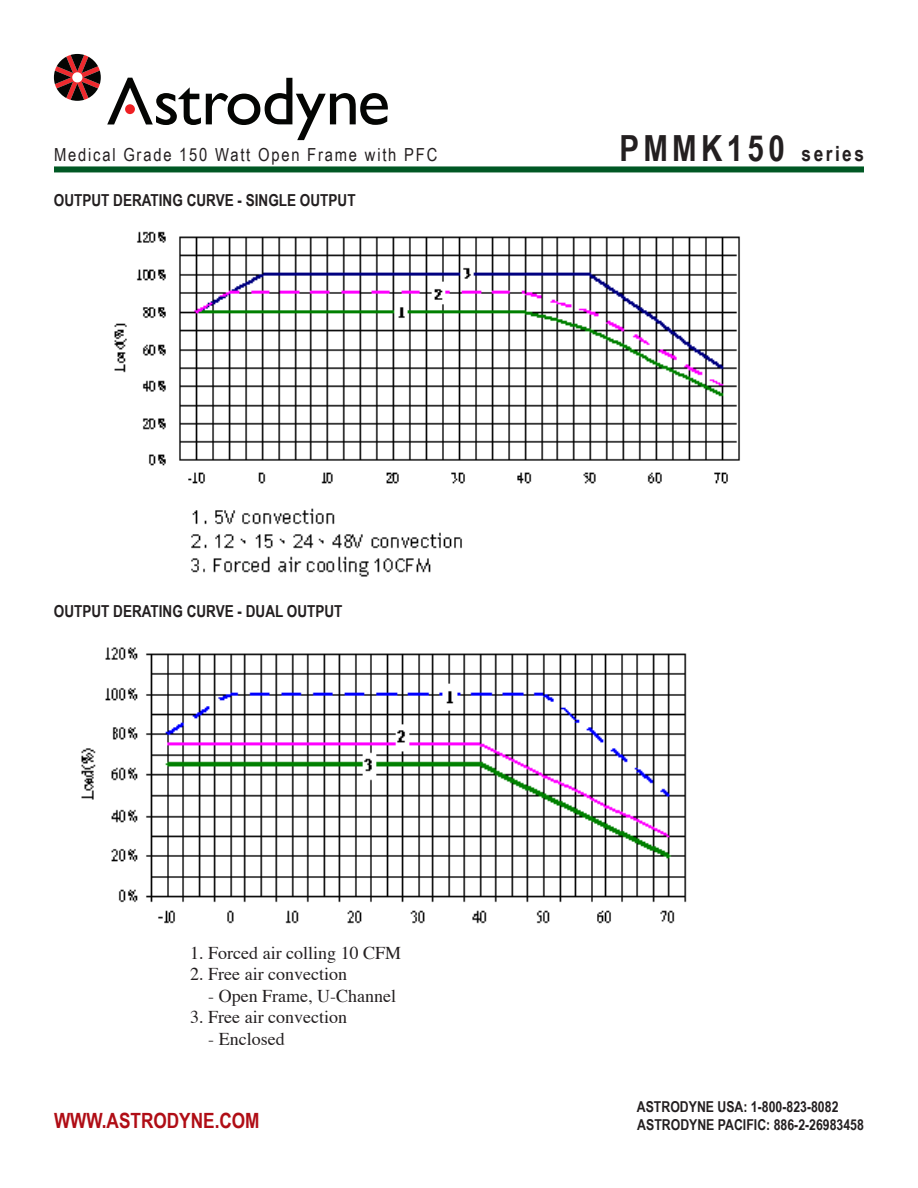
<style>
.page{position:relative;width:918px;height:1188px;background:#fff}
.page>*{position:absolute;margin:0;border:0;box-sizing:border-box;transform-origin:0 0}
.t1{font:700 36px "Arial Narrow";letter-spacing:.12em;color:#231f20}
.t2{font:700 21px "Arial Narrow";color:#b00d15}
.t3{font:18px "Times";color:#231f20}
.t4{font:18px "Arial Narrow";letter-spacing:.1em;color:#231f20}
.Black_Subheading{font:700 16.5px "Arial Narrow";color:#231f20}
.t5{font:700 15px/18px "Arial Narrow";color:#231f20}
.s1{font-size:21px}
</style>
<div class="page">
<div style="left:54px;top:166px;width:810px;height:6px;background:#005824"></div>
<svg style="left:54px;top:54px;width:47px;height:47px"></svg>
<svg style="left:107px;top:78px;width:281px;height:62px"></svg>
<img style="left:114px;top:231px;width:626px;height:346px">
<img style="left:81px;top:647px;width:606px;height:277px">
<p class="t4" style="left:54px;top:145px;width:385px">Medical Grade 150 Watt Open Frame with PFC</p>
<p class="Black_Subheading" style="left:54px;top:191px;width:210px">OUTPUT DERATING CURVE - SINGLE</p>
<p class="Black_Subheading" style="left:300px;top:191px;width:21px">OUTPUT</p>
<p class="Black_Subheading" style="left:54px;top:602px;width:212px">OUTPUT DERATING CURVE - DUAL</p>
<p class="Black_Subheading" style="left:287px;top:602px;width:21px">OUTPUT</p>
<p class="t3" style="left:190px;top:936px;width:212px">1. Forced air colling 10 CFM</p>
<p class="t3" style="left:190px;top:957px;width:158px">2. Free air convection</p>
<p class="t3" style="left:208px;top:979px;width:189px">- Open Frame, U-Channel</p>
<p class="t3" style="left:190px;top:1000px;width:158px">3. Free air convection</p>
<p class="t3" style="left:208px;top:1022px;width:78px">- Enclosed</p>
<p class="t2" style="left:54px;top:1109px;width:205px">WWW.ASTRODYNE.COM</p>
<h1 class="t1" style="left:619px;top:128px;width:246px">PMMK150 <span class="s1">SERIES</span></h1>
<p class="t5" style="left:637px;top:1098px;width:229px">ASTRODYNE USA: 1-800-823-8082<br>ASTRODYNE PACIFIC: 886-2-26983458</p>
</div>
